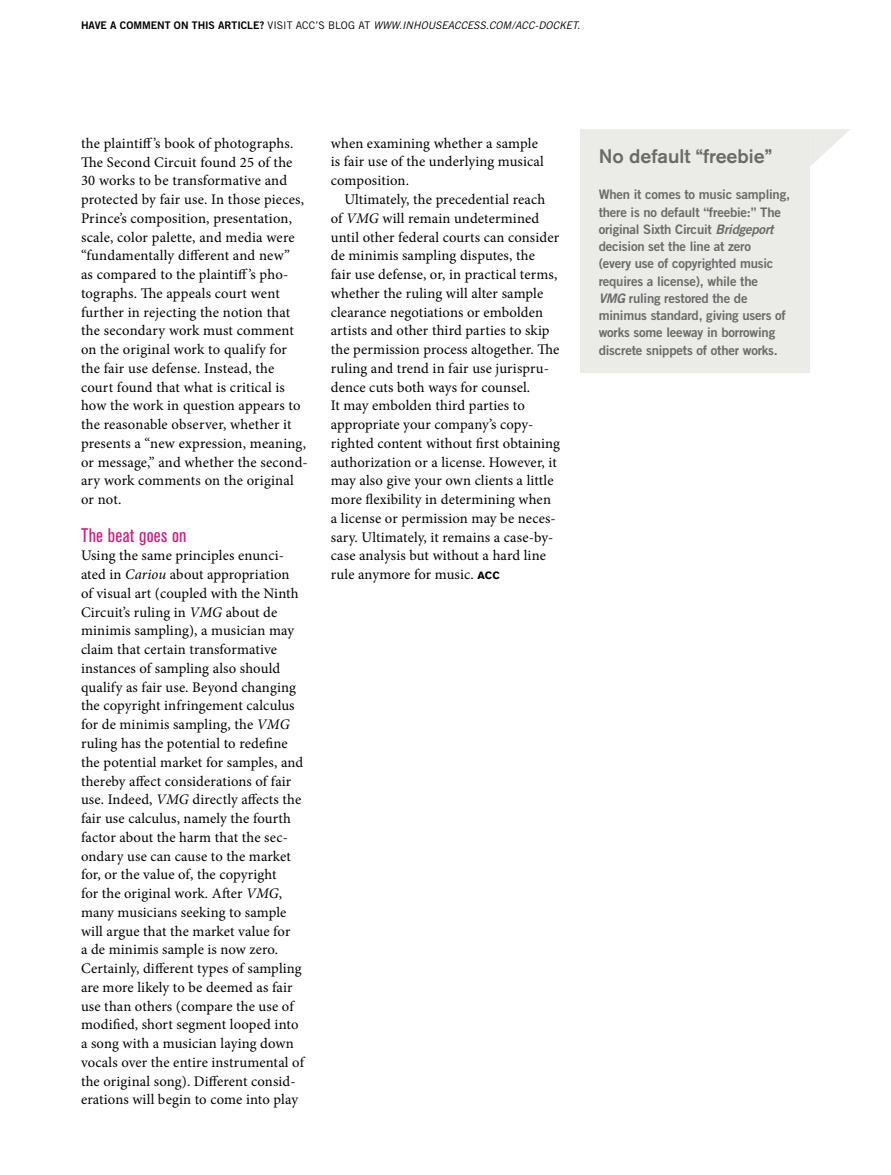
<style>
.page{position:relative;width:891px;height:1175px;background:#fff}
.page>*{position:absolute;margin:0;border:0;box-sizing:border-box;transform-origin:0 0}
.t1{font:500 19.5px "Akzidenz Grotesk BE";color:#686b69}
.t2{font:condensed 19.5px "Akzidenz Grotesk BE";letter-spacing:.01em;color:#d3147c}
.t3{font:14.7px/18.8px "Minion Pro";letter-spacing:.01em;color:#000}
.t4{font:13.2px/17.2px "Trade Gothic Bold Two";letter-spacing:-.015em;color:#686b69}
.t5{font:italic 10.5px "Trade Gothic";color:#000}
.s1{font-family:"Trade Gothic Bold Two";font-style:normal}
.s2{font-style:normal}
.s3{font-style:italic}
.s4{font-family:"Akzidenz Grotesk BE";font-weight:700;font-size:10.5px}
</style>
<div class="page">
<div style="left:581px;top:129px;width:229px;height:243px;background:#ebece8"></div>
<svg style="left:810px;top:129px;width:40px;height:37px"></svg>
<p class="t5" style="left:81px;top:19px;width:501px"><span class="s1">HAVE A COMMENT ON THIS ARTICLE?</span> <span class="s2">VISIT ACC’S BLOG AT</span> WWW.INHOUSEACCESS.COM/ACC-DOCKET.</p>
<p class="t3" style="left:81px;top:134px;width:228px">the plaintiff’s book of photographs.<br>The Second Circuit found 25 of the 30 works to be transformative and protected by fair use. In those pieces, Prince’s composition, presentation, scale, color palette, and media were “fundamentally different and new”<br>as compared to the plaintiff’s pho&shy;tographs. The appeals court went further in rejecting the notion that the secondary work must comment on the original work to qualify for the fair use defense. Instead, the court found that what is critical is how the work in question appears to the reasonable observer, whether it presents a “new expression, meaning, or message,” and whether the second&shy;ary work comments on the original or not.</p>
<h1 class="t2" style="left:81px;top:524px;width:107px">The beat goes on</h1>
<p class="t3" style="left:81px;top:546px;width:225px">Using the same principles enunci&shy;ated in <span class="s3">Cariou</span> about appropriation of visual art (coupled with the Ninth Circuit’s ruling in <span class="s3">VMG</span> about de minimis sampling), a musician may claim that certain transformative instances of sampling also should qualify as fair use. Beyond changing the copyright infringement calculus for de minimis sampling, the <span class="s3">VMG </span>ruling has the potential to redefine the potential market for samples, and thereby affect considerations of fair use. Indeed, <span class="s3">VMG</span> directly affects the fair use calculus, namely the fourth factor about the harm that the sec&shy;ondary use can cause to the market for, or the value of, the copyright<br>for the original work. After <span class="s3">VMG</span>, many musicians seeking to sample will argue that the market value for<br>a de minimis sample is now zero.<br>Certainly, different types of sampling are more likely to be deemed as fair use than others (compare the use of modified, short segment looped into a song with a musician laying down vocals over the entire instrumental of the original song). Different consid&shy;erations will begin to come into play</p>
<p class="t3" style="left:331px;top:134px;width:215px">when examining whether a sample is fair use of the underlying musical composition.</p>
<p class="t3" style="left:331px;top:190px;width:231px;text-indent:13px">Ultimately, the precedential reach of <span class="s3">VMG</span> will remain undetermined until other federal courts can consider de minimis sampling disputes, the<br>fair use defense, or, in practical terms, whether the ruling will alter sample clearance negotiations or embolden artists and other third parties to skip the permission process altogether. The ruling and trend in fair use jurispru&shy;dence cuts both ways for counsel.<br>It may embolden third parties to appropriate your company’s copy&shy;righted content without first obtaining authorization or a license. However, it may also give your own clients a little more flexibility in determining when a license or permission may be neces&shy;sary. Ultimately, it remains a case-by&shy;case analysis but without a hard line rule anymore for music. <span class="s4">ACC</span></p>
<h1 class="t1" style="left:599px;top:144px;width:175px">No default “freebie”</h1>
<p class="t4" style="left:599px;top:186px;width:193px">When it comes to music sampling, there is no default “freebie:” The original Sixth Circuit <span class="s3">Bridgeport </span>decision set the line at zero<br>(every use of copyrighted music requires a license), while the<br><span class="s3">VMG</span> ruling restored the de minimus standard, giving users of works some leeway in borrowing discrete snippets of other works.</p>
</div>
